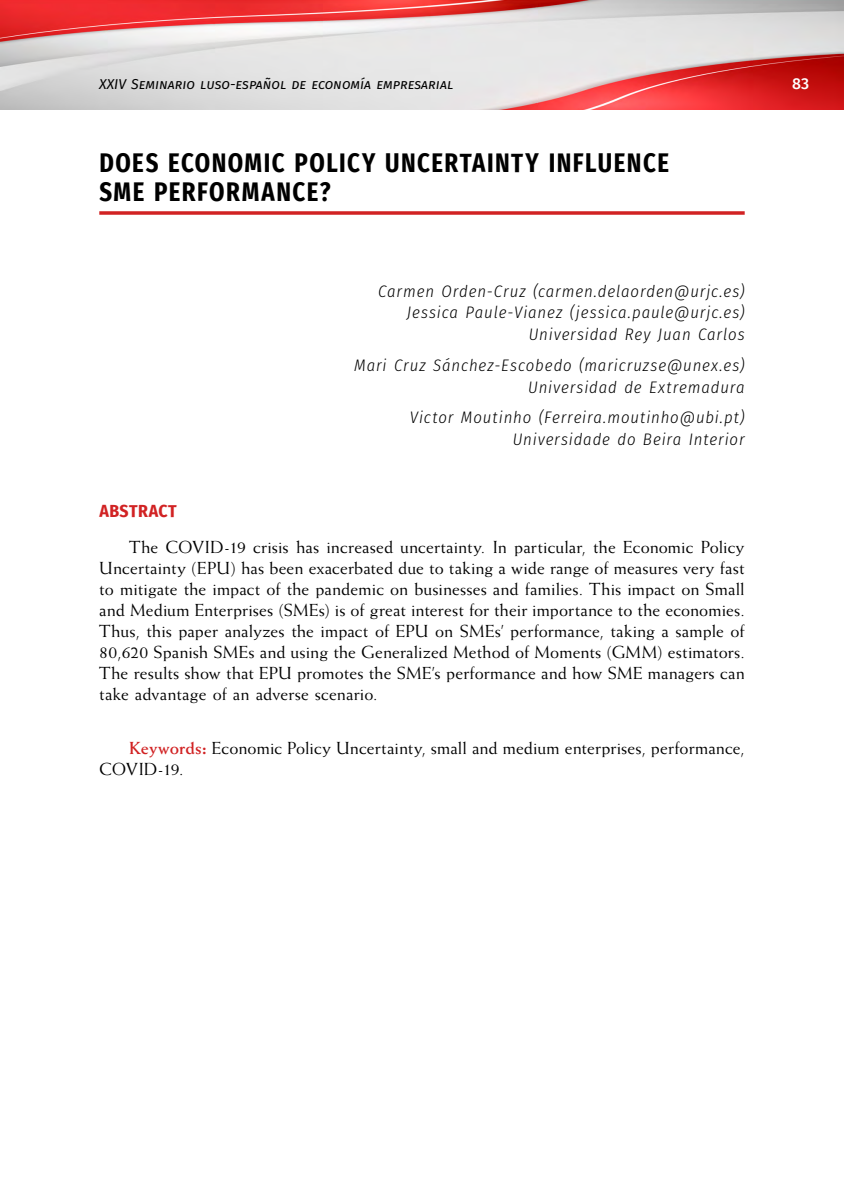
<style>
.page{position:relative;width:844px;height:1191px;background:#fff}
.page>*{position:absolute;margin:0;border:0;box-sizing:border-box;transform-origin:0 0}
.capitulo_2{font:700 26.95px/29.6px "Fira Sans Condensed";letter-spacing:.06em;color:#000;scale:.91 1}
.txt{font:17.5px/21px "Weiss Std";letter-spacing:.01em;color:#000;text-align:justify}
.palabras_clave{font:17.5px/21px "Weiss Std";letter-spacing:.005em;color:#000}
.ladillo_2{font:700 17.5px "Fira Sans Condensed";letter-spacing:.025em;color:#d12223}
.autor{font:italic 300 16.62px "Fira Sans Condensed";letter-spacing:.055em;color:#000}
.autor_2{font:italic 300 16.62px "Fira Sans Condensed";letter-spacing:.05em;color:#000}
.t1{font:500 15.75px "Fira Sans";color:#fff}
.t2{font:italic 14px "Fira Sans";color:#000}
.s1{font-weight:700;color:#d12223}
.s2{font-weight:800;color:#d12223}
</style>
<div class="page">
<img style="left:0;top:0;width:843px;height:109px">
<svg style="left:99px;top:211px;width:645px;height:4px;background:#d63c3d"></svg>
<p class="t2" style="left:99px;top:74px;width:355px">XXIV Seminario luso-español de economía empresarial</p>
<p class="t1" style="left:792px;top:71px;width:18px">83</p>
<p class="capitulo_2" style="left:99px;top:146px;width:627px">DOES ECONOMIC POLICY UNCERTAINTY INFLUENCE<br>SME PERFORMANCE?</p>
<p class="autor" style="left:378px;top:279px;width:368px">Carmen Orden-Cruz (carmen.delaorden@urjc.es)</p>
<p class="autor" style="left:407px;top:301px;width:339px">Jessica Paule-Vianez (jessica.paule@urjc.es)</p>
<p class="autor_2" style="left:528px;top:323px;width:217px">Universidad Rey Juan Carlos</p>
<p class="autor" style="left:354px;top:353px;width:392px">Mari Cruz Sánchez-Escobedo (maricruzse@unex.es)</p>
<p class="autor_2" style="left:528px;top:375px;width:218px">Universidad de Extremadura</p>
<p class="autor" style="left:409px;top:406px;width:336px">Victor Moutinho (Ferreira.moutinho@ubi.pt)</p>
<p class="autor" style="left:512px;top:427px;width:233px">Universidade do Beira Interior</p>
<p class="ladillo_2" style="left:99px;top:496px;width:79px">ABSTRACT</p>
<p class="txt" style="left:99px;top:536px;width:646px;text-indent:30px">The COVID-19 crisis has increased uncertainty. In particular, the Economic Policy Uncertainty (EPU) has been exacerbated due to taking a wide range of measures very fast to mitigate the impact of the pandemic on businesses and families. This impact on Small and Medium Enterprises (SMEs) is of great interest for their importance to the economies.<br>Thus, this paper analyzes the impact of EPU on SMEs’ performance, taking a sample of 80,620 Spanish SMEs and using the Generalized Method of Moments (GMM) estimators.<br>The results show that EPU promotes the SME’s performance and how SME managers can take advantage of an adverse scenario.</p>
<p class="palabras_clave" style="left:99px;top:737px;width:646px;text-indent:30px"><span class="s1">Keywords</span><span class="s2">:</span> Economic Policy Uncertainty, small and medium enterprises, performance,<br>COVID-19.</p>
</div>
